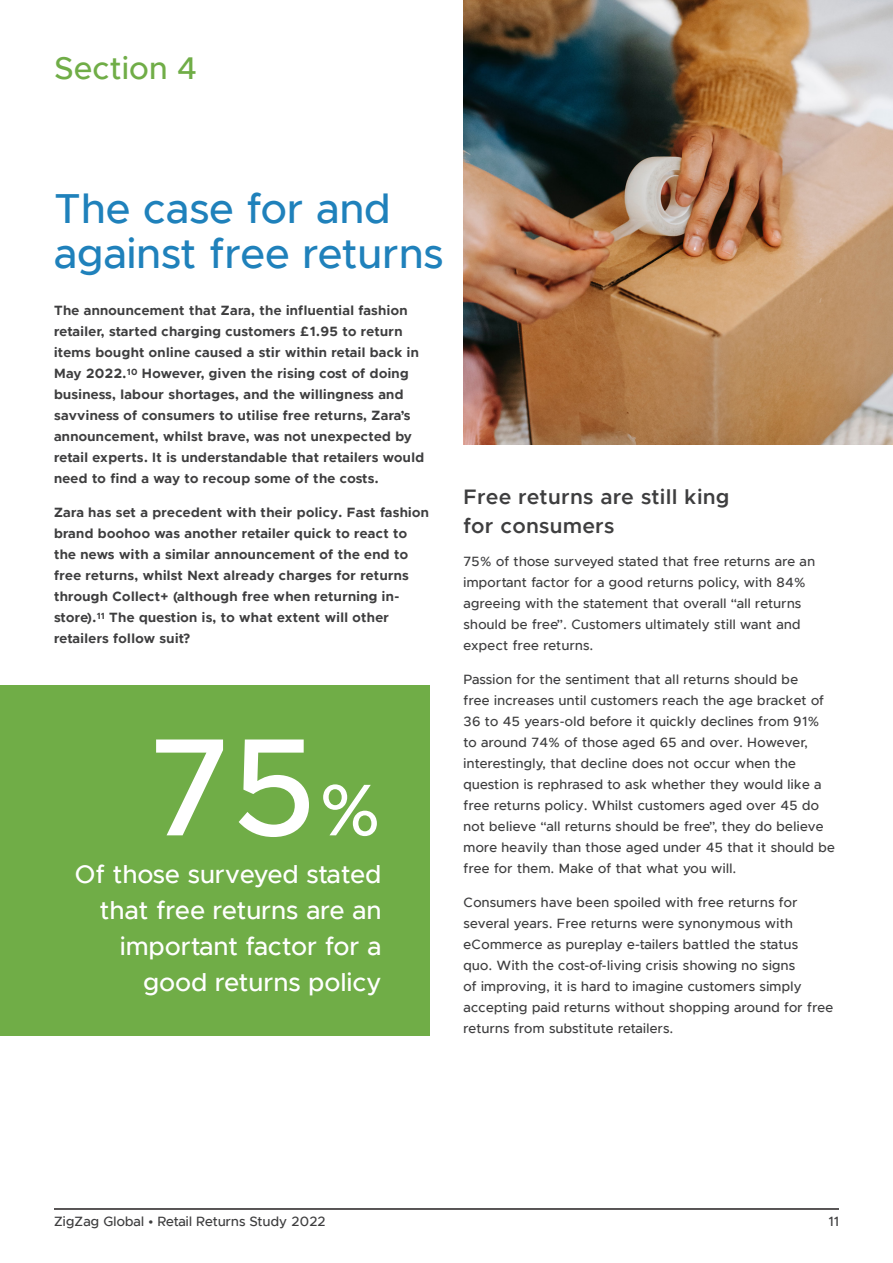
<style>
.page{position:relative;width:893px;height:1263px;background:#fff}
.page>*{position:absolute;margin:0;border:0;box-sizing:border-box;transform-origin:0 0}
.t1{font:500 139.5px "Metropolis";color:#fff}
.Small_Sub_Head{font:500 42px/45px "Metropolis";letter-spacing:.02em;color:#1f81bb}
.Main_Heading{font:500 31.5px "Metropolis";letter-spacing:.02em;color:#70ad47}
.t2{font:500 25.5px/36px "Metropolis";letter-spacing:.02em;color:#fff;text-align:right}
.Sub_Heading{font:600 21px/28.5px "Metropolis";letter-spacing:.04em;color:#3e3e3f}
.Body_Copy{font:500 13.5px/21px "Metropolis";letter-spacing:.03em;color:#3e3e3f}
.Body_Copy-2{font:700 13.5px/21px "Metropolis";letter-spacing:.03em;color:#3e3e3f}
.s1{font-size:73.5px}
</style>
<div class="page">
<hr style="left:54px;top:1208px;width:785px;height:2px;background:#231f20">
<div style="left:0;top:685px;width:429px;height:350px;background:#70ad47"></div>
<img style="left:463px;top:0;width:430px;height:444px">
<p class="Main_Heading" style="left:54px;top:49px;width:145px">Section 4</p>
<p class="Small_Sub_Head" style="left:54px;top:186px;width:391px">The case for and against free returns</p>
<p class="Body_Copy-2" style="left:54px;top:300px;width:372px">The announcement that Zara, the influential fashion retailer, started charging customers £1.95 to return items bought online caused a stir within retail back in May 2022.<sup>10</sup> However, given the rising cost of doing business, labour shortages, and the willingness and savviness of consumers to utilise free returns, Zara’s announcement, whilst brave, was not unexpected by retail experts. It is understandable that retailers would need to find a way to recoup some of the costs.</p>
<p class="Body_Copy-2" style="left:54px;top:502px;width:376px">Zara has set a precedent with their policy. Fast fashion brand boohoo was another retailer quick to react to the news with a similar announcement of the end to free returns, whilst Next already charges for returns through Collect+ (although free when returning in&shy;store).<sup>11</sup> The question is, to what extent will other retailers follow suit?</p>
<p class="t1" style="left:150px;top:700px;width:233px">75<span class="s1">%</span></p>
<p class="t2" style="left:75px;top:857px;width:308px">Of those surveyed stated that free returns are an important factor for a good returns policy</p>
<p class="Sub_Heading" style="left:463px;top:482px;width:267px">Free returns are still king for consumers</p>
<p class="Body_Copy" style="left:463px;top:551px;width:353px">75% of those surveyed stated that free returns are an important factor for a good returns policy, with 84% agreeing with the statement that overall “all returns should be free”. Customers ultimately still want and expect free returns.</p>
<p class="Body_Copy" style="left:463px;top:669px;width:373px">Passion for the sentiment that all returns should be<br>free increases until customers reach the age bracket of 36 to 45 years-old before it quickly declines from 91% to around 74% of those aged 65 and over. However, interestingly, that decline does not occur when the question is rephrased to ask whether they would like a free returns policy. Whilst customers aged over 45 do not believe “all returns should be free”, they do believe more heavily than those aged under 45 that it should be free for them. Make of that what you will.</p>
<p class="Body_Copy" style="left:463px;top:892px;width:371px">Consumers have been spoiled with free returns for several years. Free returns were synonymous with eCommerce as pureplay e-tailers battled the status<br>quo. With the cost-of-living crisis showing no signs<br>of improving, it is hard to imagine customers simply accepting paid returns without shopping around for free returns from substitute retailers.</p>
<p class="Body_Copy" style="left:54px;top:1211px;width:273px">ZigZag Global • Retail Returns Study 2022</p>
<p class="Body_Copy" style="left:828px;top:1211px;width:12px">11</p>
</div>
